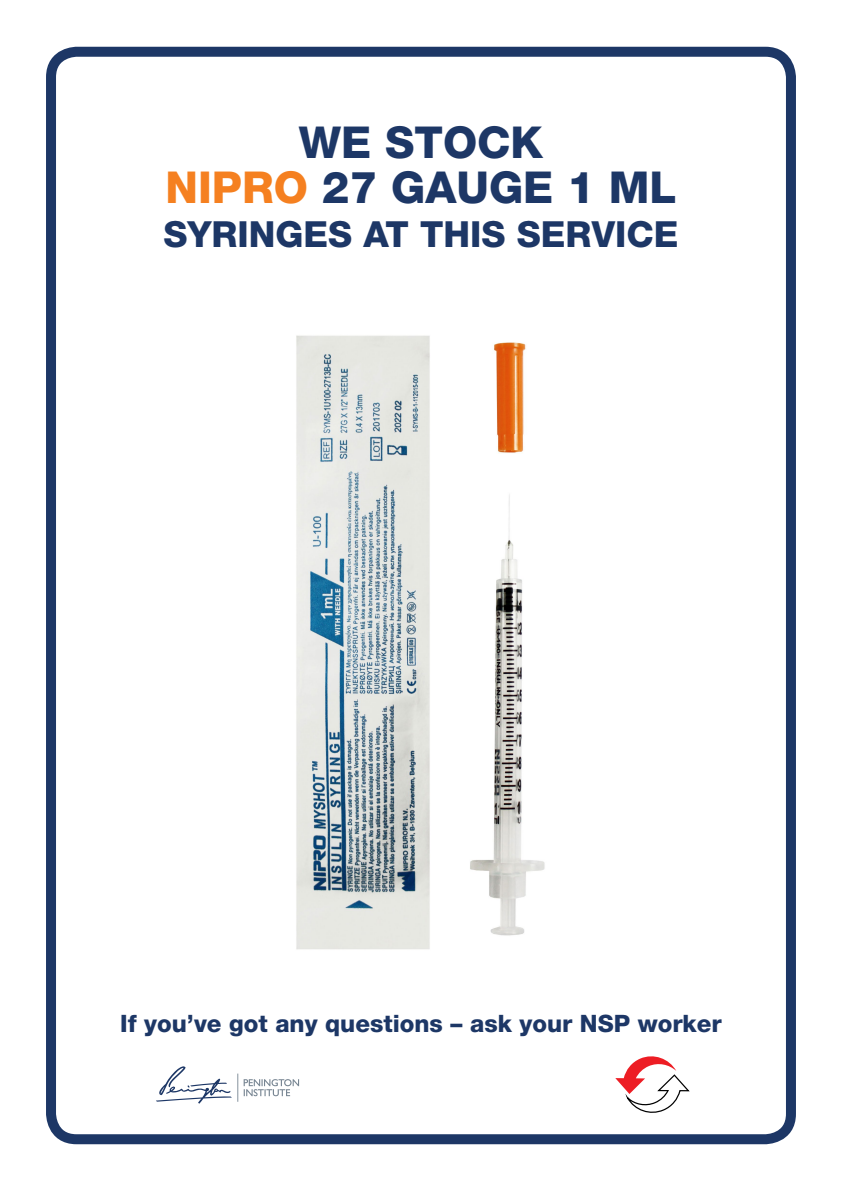
<style>
.page{position:relative;width:842px;height:1191px;background:#fff}
.page>*{position:absolute;margin:0;border:0;box-sizing:border-box;transform-origin:0 0}
.t1{font:800 44px/44px "Helvetica Neue";color:#1d3766;text-align:center}
.t2{font:800 36px "Helvetica Neue";color:#1d3766}
.t3{font:800 24px "Helvetica Neue";color:#1d3766}
.s1{color:#f58020}
</style>
<div class="page">
<div style="left:46px;top:47px;width:750px;height:1097px;border:10px solid #1d3766;border-radius:26px"></div>
<svg style="left:156px;top:1066px;width:143px;height:37px"></svg>
<svg style="left:615px;top:1056px;width:75px;height:57px"></svg>
<img style="left:296px;top:335px;width:249px;height:615px">
<h1 class="t1" style="left:165px;top:121px;width:513px">WE STOCK<br><span class="s1">NIPRO</span> 27 GAUGE 1 ML</h1>
<h2 class="t2" style="left:163px;top:212px;width:516px">SYRINGES AT THIS SERVICE</h2>
<p class="t3" style="left:120px;top:1009px;width:603px">If you’ve got any questions – ask your NSP worker</p>
</div>
